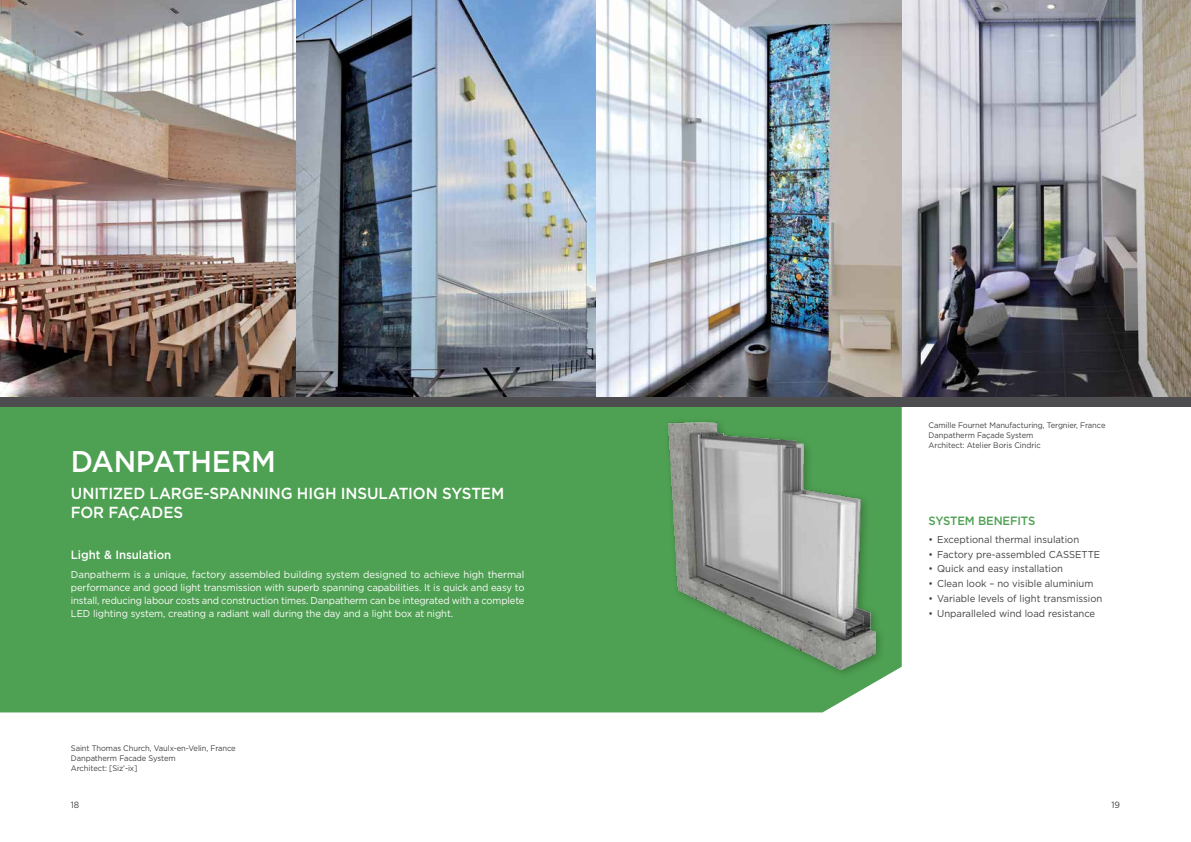
<style>
.page{position:relative;width:1191px;height:842px;background:#fff}
.page>*{position:absolute;margin:0;border:0;box-sizing:border-box;transform-origin:0 0}
.t1{font:500 30px "Gotham";letter-spacing:-.01em;color:#fff;scale:.95 1}
.t2{font:500 16px/19px "Gotham";letter-spacing:-.01em;color:#fff;scale:.95 1}
.t3{font:500 12px "Gotham";color:#fff;scale:.95 1}
.t4{font:500 12px "Gotham";letter-spacing:-.01em;color:#4ea052;scale:.95 1}
.t5{font:10px/13px "Gotham";letter-spacing:-.01em;color:#fff;text-align:justify;scale:.96 1}
.t6{font:10px "Gotham";color:#414042;scale:.95 1}
.t7{font:9px "Gotham";color:#414042;scale:.95 1}
.t8{font:8px/10px "Gotham";letter-spacing:-.01em;color:#414042;scale:.95 1}
</style>
<div class="page">
<img style="left:0;top:0;width:1191px;height:397px">
<div style="left:0;top:406px;width:901px;height:306px;background:#4ea052"></div>
<div style="left:0;top:397px;width:1191px;height:9px;background:#4d4d4f"></div>
<div style="left:663px;top:418px;width:222px;height:261px;background:#4ea052"></div>
<img style="left:668px;top:423px;width:207px;height:246px">
<h1 class="t1" style="left:71px;top:442px;width:217px">DANPATHERM</h1>
<h2 class="t2" style="left:71px;top:483px;width:458px">UNITIZED LARGE-SPANNING HIGH INSULATION SYSTEM<br>FOR FAÇADES</h2>
<p class="t3" style="left:71px;top:547px;width:107px">Light &amp; Insulation</p>
<p class="t5" style="left:71px;top:568px;width:474px">Danpatherm is a unique, factory assembled building system designed to achieve high thermal performance and good light transmission with superb spanning capabilities. It is quick and easy to install, reducing labour costs and construction times. Danpatherm can be integrated with a complete LED lighting system, creating a radiant wall during the day and a light box at night.</p>
<p class="t8" style="left:71px;top:743px;width:175px">Saint Thomas Church, Vaulx-en-Velin, France<br>Danpatherm Facade System<br>Architect: [Siz’-ix]</p>
<p class="t8" style="left:928px;top:420px;width:188px">Camille Fournet Manufacturing, Tergnier, France<br>Danpatherm Façade System<br>Architect: Atelier Boris Cindric</p>
<p class="t4" style="left:928px;top:513px;width:114px">SYSTEM BENEFITS</p>
<p class="t6" style="left:928px;top:533px;width:160px">• Exceptional thermal insulation</p>
<p class="t6" style="left:928px;top:548px;width:182px">• Factory pre-assembled CASSETTE</p>
<p class="t6" style="left:928px;top:562px;width:143px">• Quick and easy installation</p>
<p class="t6" style="left:928px;top:577px;width:175px">• Clean look – no visible aluminium</p>
<p class="t6" style="left:928px;top:592px;width:184px">• Variable levels of light transmission</p>
<p class="t6" style="left:928px;top:607px;width:177px">• Unparalleled wind load resistance</p>
<p class="t7" style="left:71px;top:799px;width:10px">18</p>
<p class="t7" style="left:1111px;top:799px;width:11px">19</p>
</div>
